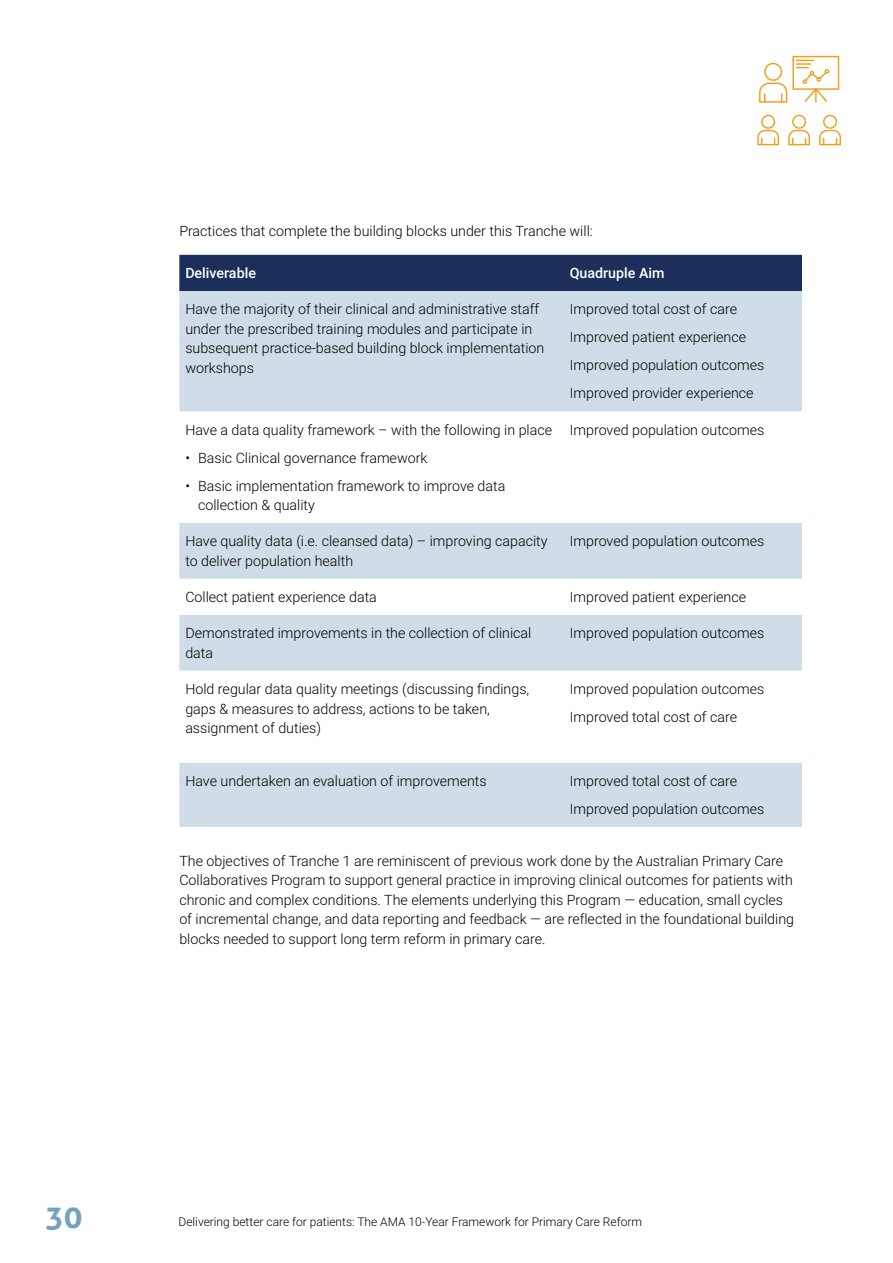
<style>
.page{position:relative;width:893px;height:1263px;background:#fff}
.page>*{position:absolute;margin:0;border:0;box-sizing:border-box;transform-origin:0 0}
.t1{font:700 31.2px "Aller";color:#73a2c0}
.t2{font:300 14.25px/19.5px "Roboto";color:#000}
.t3{font:500 14.25px "Roboto";color:#fff}
.t4{font:300 12px "Roboto";color:#000}
</style>
<div class="page">
<svg style="left:759px;top:56px;width:80px;height:47px"></svg>
<svg style="left:757px;top:115px;width:22px;height:30px"></svg>
<svg style="left:788px;top:115px;width:22px;height:30px"></svg>
<svg style="left:819px;top:115px;width:22px;height:30px"></svg>
<div style="left:179px;top:255px;width:623px;height:36px;background:#1c2f5b"></div>
<svg style="left:179px;top:291px;width:623px;height:536px;fill:#d0dce7"></svg>
<p class="t2" style="left:179px;top:221px;width:415px">Practices that complete the building blocks under this Tranche will:</p>
<p class="t3" style="left:185px;top:263px;width:72px">Deliverable</p>
<p class="t3" style="left:570px;top:263px;width:96px">Quadruple Aim</p>
<p class="t2" style="left:185px;top:299px;width:361px">Have the majority of their clinical and administrative staff under the prescribed training modules and participate in subsequent practice-based building block implementation workshops</p>
<p class="t2" style="left:570px;top:295px;width:196px;line-height:28px">Improved total cost of care<br>Improved patient experience<br>Improved population outcomes<br>Improved provider experience</p>
<p class="t2" style="left:185px;top:419px;width:368px">Have a data quality framework – with the following in place</p>
<p class="t2" style="left:185px;top:447px;width:244px">• Basic Clinical governance framework</p>
<p class="t2" style="left:198px;top:475px;width:309px;text-indent:-13px">• Basic implementation framework to improve data collection &amp; quality</p>
<p class="t2" style="left:570px;top:419px;width:196px">Improved population outcomes</p>
<p class="t2" style="left:185px;top:531px;width:364px">Have quality data (i.e. cleansed data) – improving capacity to deliver population health</p>
<p class="t2" style="left:570px;top:531px;width:196px">Improved population outcomes</p>
<p class="t2" style="left:185px;top:587px;width:193px">Collect patient experience data</p>
<p class="t2" style="left:570px;top:587px;width:178px">Improved patient experience</p>
<p class="t2" style="left:185px;top:623px;width:348px">Demonstrated improvements in the collection of clinical data</p>
<p class="t2" style="left:570px;top:623px;width:196px">Improved population outcomes</p>
<p class="t2" style="left:185px;top:679px;width:345px">Hold regular data quality meetings (discussing findings, gaps &amp; measures to address, actions to be taken, assignment of duties)</p>
<p class="t2" style="left:570px;top:674px;width:196px;line-height:28px">Improved population outcomes<br>Improved total cost of care</p>
<p class="t2" style="left:185px;top:771px;width:303px">Have undertaken an evaluation of improvements</p>
<p class="t2" style="left:570px;top:766px;width:196px;line-height:28px">Improved total cost of care<br>Improved population outcomes</p>
<p class="t2" style="left:179px;top:851px;width:616px">The objectives of Tranche 1 are reminiscent of previous work done by the Australian Primary Care Collaboratives Program to support general practice in improving clinical outcomes for patients with chronic and complex conditions. The elements underlying this Program — education, small cycles of incremental change, and data reporting and feedback — are reflected in the foundational building blocks needed to support long term reform in primary care.</p>
<h1 class="t1" style="left:45px;top:1197px;width:39px">30</h1>
<p class="t4" style="left:179px;top:1213px;width:465px">Delivering better care for patients: The AMA 10-Year Framework for Primary Care Reform</p>
</div>
